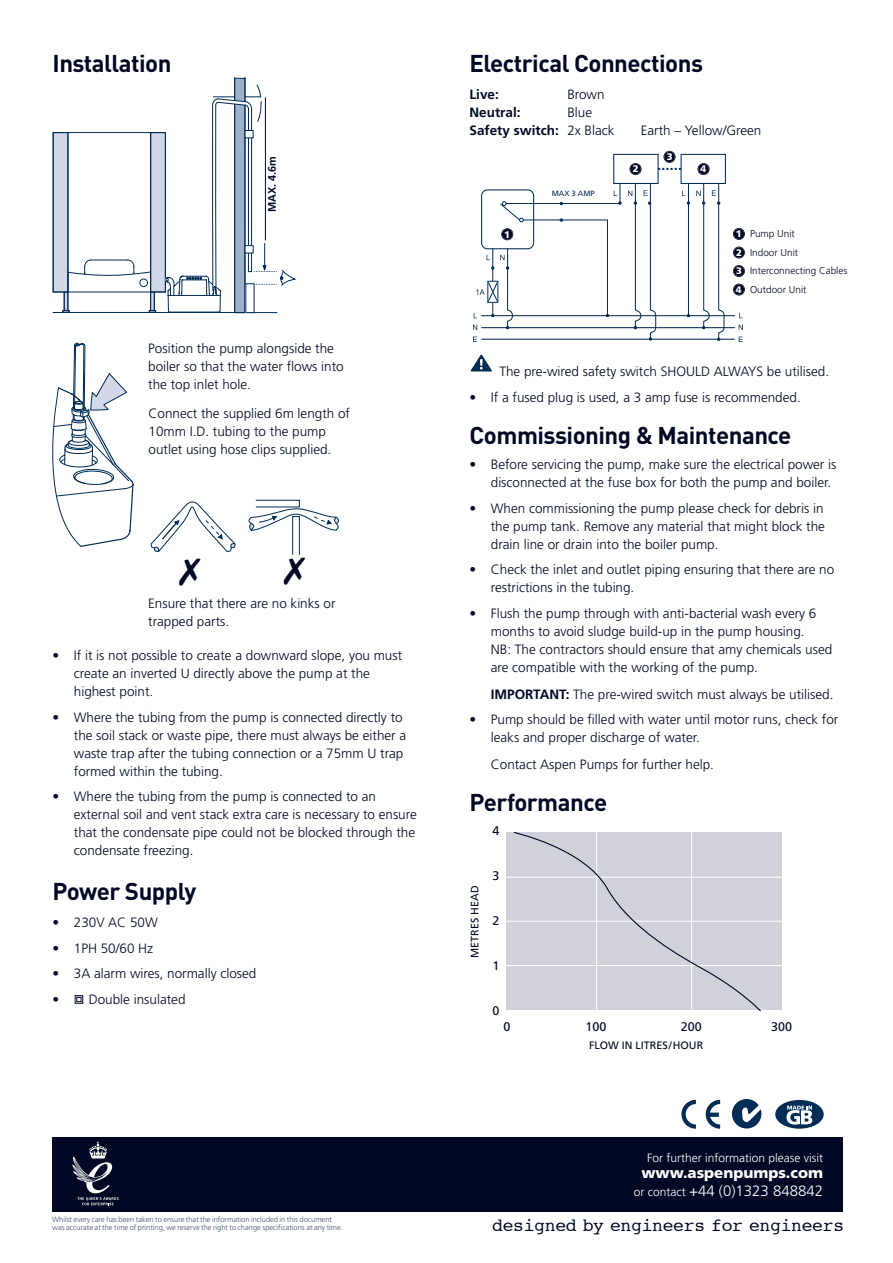
<style>
.page{position:relative;width:893px;height:1263px;background:#fff}
.page>*{position:absolute;margin:0;border:0;box-sizing:border-box;transform-origin:0 0}
.t1{font:700 24px "DIN";letter-spacing:-.02em;color:#000824}
.t2{font:18px "Courier";letter-spacing:-.015em;color:#000824}
.t3{font:900 15px/17.5px "Frutiger";color:#fff;text-align:center}
.t4{font:300 13.5px/18px "Frutiger";color:#000824}
.t5{font:700 13.5px/18px "Frutiger";color:#000824}
.t6{font:12.45px "Frutiger";color:#000824}
.t7{font:300 12px "Frutiger";color:#fff}
.t8{font:700 10.8px "Frutiger";color:#000824}
.t9{font:10.65px "Frutiger";color:#000824}
.t10{font:300 10.05px/18.6px "Frutiger";color:#000824}
.t11{font:900 9.6px "Frutiger";color:#fff}
.t12{font:900 9.45px/18.6px "Frutiger";color:#fff;text-align:justify}
.t13{font:7.65px "Frutiger";color:#002c55}
.t14{font:300 7.5px/8.2px "Frutiger";color:#424e66}
.s1{font-weight:300}
.s2{font-weight:700}
.s3{font-weight:300;font-size:12px}
</style>
<div class="page">
<hr style="left:234px;top:78px;width:1px;height:234px;background:#002c55">
<hr style="left:244px;top:77px;width:1px;height:236px;background:#002c55">
<svg style="left:52px;top:84px;width:243px;height:229px"></svg>
<hr style="left:168px;top:295px;width:52px;height:1px;background:#002c55">
<svg style="left:151px;top:501px;width:85px;height:51px"></svg>
<div style="left:292px;top:516px;width:8px;height:39px;border:1px solid #002c55"></div>
<svg style="left:248px;top:507px;width:91px;height:24px"></svg>
<div style="left:52px;top:1137px;width:790px;height:75px;background:#000824"></div>
<svg style="left:72px;top:1141px;width:46px;height:64px"></svg>
<hr style="left:482px;top:315px;width:252px;height:1px;background:#002c55">
<hr style="left:482px;top:327px;width:252px;height:1px;background:#002c55">
<hr style="left:482px;top:339px;width:252px;height:1px;background:#002c55">
<svg style="left:739px;top:313px;width:4px;height:5px"></svg>
<svg style="left:739px;top:325px;width:4px;height:5px"></svg>
<svg style="left:739px;top:337px;width:4px;height:5px"></svg>
<svg style="left:473px;top:337px;width:4px;height:5px"></svg>
<div style="left:613px;top:154px;width:45px;height:30px;border:1px solid #002c55"></div>
<div style="left:680px;top:154px;width:46px;height:30px;border:1px solid #002c55"></div>
<hr style="left:688px;top:184px;width:1px;height:132px;background:#002c55">
<svg style="left:658px;top:168px;width:24px;height:2px"></svg>
<svg style="left:473px;top:183px;width:148px;height:147px"></svg>
<div style="left:481px;top:189px;width:53px;height:60px;border:1px solid #002c55;border-radius:6px"></div>
<svg style="left:628px;top:183px;width:28px;height:157px"></svg>
<svg style="left:696px;top:183px;width:29px;height:158px"></svg>
<div style="left:734px;top:229px;width:10px;height:10px;background:#000824;border-radius:50%"></div>
<div style="left:733px;top:228px;width:12px;height:12px;border:2px solid #000824;border-radius:50%"></div>
<div style="left:734px;top:247px;width:10px;height:11px;background:#000824;border-radius:50%"></div>
<div style="left:733px;top:247px;width:12px;height:11px;border:2px solid #000824;border-radius:50%"></div>
<div style="left:734px;top:266px;width:10px;height:10px;background:#000824;border-radius:50%"></div>
<div style="left:733px;top:265px;width:12px;height:12px;border:2px solid #000824;border-radius:50%"></div>
<div style="left:734px;top:284px;width:10px;height:11px;background:#000824;border-radius:50%"></div>
<div style="left:733px;top:284px;width:12px;height:12px;border:2px solid #000824;border-radius:50%"></div>
<svg style="left:471px;top:355px;width:21px;height:17px"></svg>
<div style="left:502px;top:229px;width:10px;height:11px;background:#000824;border-radius:50%"></div>
<div style="left:501px;top:228px;width:12px;height:12px;border:2px solid #000824;border-radius:50%"></div>
<div style="left:630px;top:164px;width:11px;height:10px;background:#000824;border-radius:50%"></div>
<div style="left:629px;top:163px;width:12px;height:12px;border:2px solid #000824;border-radius:50%"></div>
<div style="left:664px;top:152px;width:11px;height:10px;background:#000824;border-radius:50%"></div>
<div style="left:663px;top:151px;width:12px;height:12px;border:2px solid #000824;border-radius:50%"></div>
<div style="left:698px;top:164px;width:11px;height:10px;background:#000824;border-radius:50%"></div>
<div style="left:697px;top:163px;width:12px;height:12px;border:2px solid #000824;border-radius:50%"></div>
<svg style="left:681px;top:1100px;width:15px;height:29px"></svg>
<svg style="left:706px;top:1100px;width:14px;height:29px"></svg>
<svg style="left:732px;top:1099px;width:29px;height:30px"></svg>
<div style="left:775px;top:1100px;width:49px;height:29px;background:#002c55;border-radius:50%"></div>
<svg style="left:786px;top:1106px;width:26px;height:19px"></svg>
<svg style="left:52px;top:343px;width:82px;height:204px"></svg>
<svg style="left:74px;top:995px;width:10px;height:9px"></svg>
<hr style="left:265px;top:97px;width:1px;height:143px;background:#000824">
<div style="left:506px;top:832px;width:275px;height:178px;background:#d0d1d9"></div>
<hr style="left:505px;top:965px;width:278px;height:1px;background:#fff">
<hr style="left:505px;top:921px;width:278px;height:1px;background:#fff">
<hr style="left:506px;top:877px;width:277px;height:1px;background:#fff">
<svg style="left:513px;top:832px;width:249px;height:180px"></svg>
<h1 class="t1" style="left:53px;top:55px;width:120px">Installation</h1>
<p class="t8" style="left:268px;top:212px;width:58px;rotate:-90deg">MAX. 4.6m</p>
<p class="t4" style="left:148px;top:340px;width:197px">Position the pump alongside the boiler so that the water flows into the top inlet hole.</p>
<p class="t4" style="left:149px;top:405px;width:203px">Connect the supplied 6m length of<br>10mm I.D. tubing to the pump outlet using hose clips supplied.</p>
<p class="t4" style="left:148px;top:595px;width:189px">Ensure that there are no kinks or trapped parts.</p>
<p class="t4" style="left:74px;top:648px;width:330px;text-indent:-21px">• If it is not possible to create a downward slope, you must create an inverted U directly above the pump at the highest point.</p>
<p class="t4" style="left:74px;top:709px;width:334px;text-indent:-21px">• Where the tubing from the pump is connected directly to the soil stack or waste pipe, there must always be either a waste trap after the tubing connection or a 75mm U trap formed within the tubing.</p>
<p class="t4" style="left:74px;top:789px;width:344px;text-indent:-21px">• Where the tubing from the pump is connected to an external soil and vent stack extra care is necessary to ensure that the condensate pipe could not be blocked through the condensate freezing.</p>
<h1 class="t1" style="left:53px;top:883px;width:145px">Power Supply</h1>
<p class="t4" style="left:53px;top:915px;width:107px">• 230V AC 50W</p>
<p class="t4" style="left:53px;top:940px;width:102px">• 1PH 50/60 Hz</p>
<p class="t4" style="left:53px;top:966px;width:205px">• 3A alarm wires, normally closed</p>
<p class="t4" style="left:53px;top:991px;width:134px">• Double insulated</p>
<p class="t14" style="left:52px;top:1216px;width:292px">Whilst every care has been taken to ensure that the information included in this document was accurate at the time of printing, we reserve the right to change specifications at any time.</p>
<h1 class="t1" style="left:469px;top:55px;width:235px">Electrical Connections</h1>
<p class="t5" style="left:469px;top:86px;width:31px">Live:</p>
<p class="t4" style="left:567px;top:86px;width:39px">Brown</p>
<p class="t5" style="left:469px;top:104px;width:52px">Neutral:</p>
<p class="t5" style="left:469px;top:104px;width:146px;text-indent:98px"><span class="s1">Blue<br></span>Safety switch: <span class="s1">2x Black</span></p>
<p class="t4" style="left:641px;top:122px;width:122px">Earth – Yellow/Green</p>
<p class="t11" style="left:504px;top:230px;width:7px">1</p>
<p class="t13" style="left:552px;top:190px;width:45px">MAX 3 AMP</p>
<p class="t11" style="left:633px;top:165px;width:7px">2</p>
<p class="t11" style="left:667px;top:153px;width:7px">3</p>
<p class="t11" style="left:700px;top:165px;width:7px">4</p>
<p class="t12" style="left:736px;top:225px;width:8px">1<br>2<br>3<br>4</p>
<p class="t10" style="left:750px;top:225px;width:99px">Pump Unit<br>Indoor Unit<br>Interconnecting Cables<br>Outdoor Unit</p>
<p class="t4" style="left:499px;top:364px;width:331px">The pre-wired safety switch SHOULD ALWAYS be utilised.</p>
<p class="t4" style="left:469px;top:389px;width:333px">• If a fused plug is used, a 3 amp fuse is recommended.</p>
<h1 class="t1" style="left:469px;top:427px;width:323px">Commissioning &amp; Maintenance</h1>
<p class="t4" style="left:491px;top:457px;width:347px;text-indent:-21px">• Before servicing the pump, make sure the electrical power is disconnected at the fuse box for both the pump and boiler.</p>
<p class="t4" style="left:491px;top:500px;width:336px;text-align:justify;text-indent:-21px">• When commissioning the pump please check for debris in the pump tank. Remove any material that might block the drain line or drain into the boiler pump.</p>
<p class="t4" style="left:491px;top:562px;width:345px;text-indent:-21px">• Check the inlet and outlet piping ensuring that there are no restrictions in the tubing.</p>
<p class="t4" style="left:491px;top:605px;width:343px;text-indent:-21px">• Flush the pump through with anti-bacterial wash every 6 months to avoid sludge build-up in the pump housing.<br>NB: The contractors should ensure that amy chemicals used are compatible with the working of the pump.</p>
<p class="t4" style="left:491px;top:686px;width:344px"><span class="s2">IMPORTANT:</span> The pre-wired switch must always be utilised.</p>
<p class="t4" style="left:491px;top:712px;width:349px;text-indent:-21px">• Pump should be filled with water until motor runs, check for leaks and proper discharge of water.</p>
<p class="t4" style="left:491px;top:757px;width:225px">Contact Aspen Pumps for further help.</p>
<h1 class="t1" style="left:469px;top:794px;width:139px">Performance</h1>
<p class="t9" style="left:471px;top:958px;width:73px;rotate:-90deg">METRES HEAD</p>
<p class="t6" style="left:492px;top:826px;width:8px">4</p>
<p class="t6" style="left:492px;top:871px;width:8px">3</p>
<p class="t6" style="left:492px;top:916px;width:8px">2</p>
<p class="t6" style="left:492px;top:961px;width:8px">1</p>
<p class="t6" style="left:492px;top:1006px;width:8px">0</p>
<p class="t6" style="left:503px;top:1021px;width:8px">0</p>
<p class="t6" style="left:585px;top:1021px;width:22px">100</p>
<p class="t6" style="left:681px;top:1021px;width:22px">200</p>
<p class="t6" style="left:771px;top:1021px;width:22px">300</p>
<p class="t9" style="left:589px;top:1041px;width:115px">FLOW IN LITRES/HOUR</p>
<p class="t7" style="left:647px;top:1153px;width:177px">For further information please visit</p>
<p class="t3" style="left:634px;top:1166px;width:191px">www.aspenpumps.com <span class="s3">or contact</span> <span class="s1">+44 (0)1323 848842</span></p>
<h2 class="t2" style="left:492px;top:1217px;width:353px">designed by engineers for engineers</h2>
</div>
